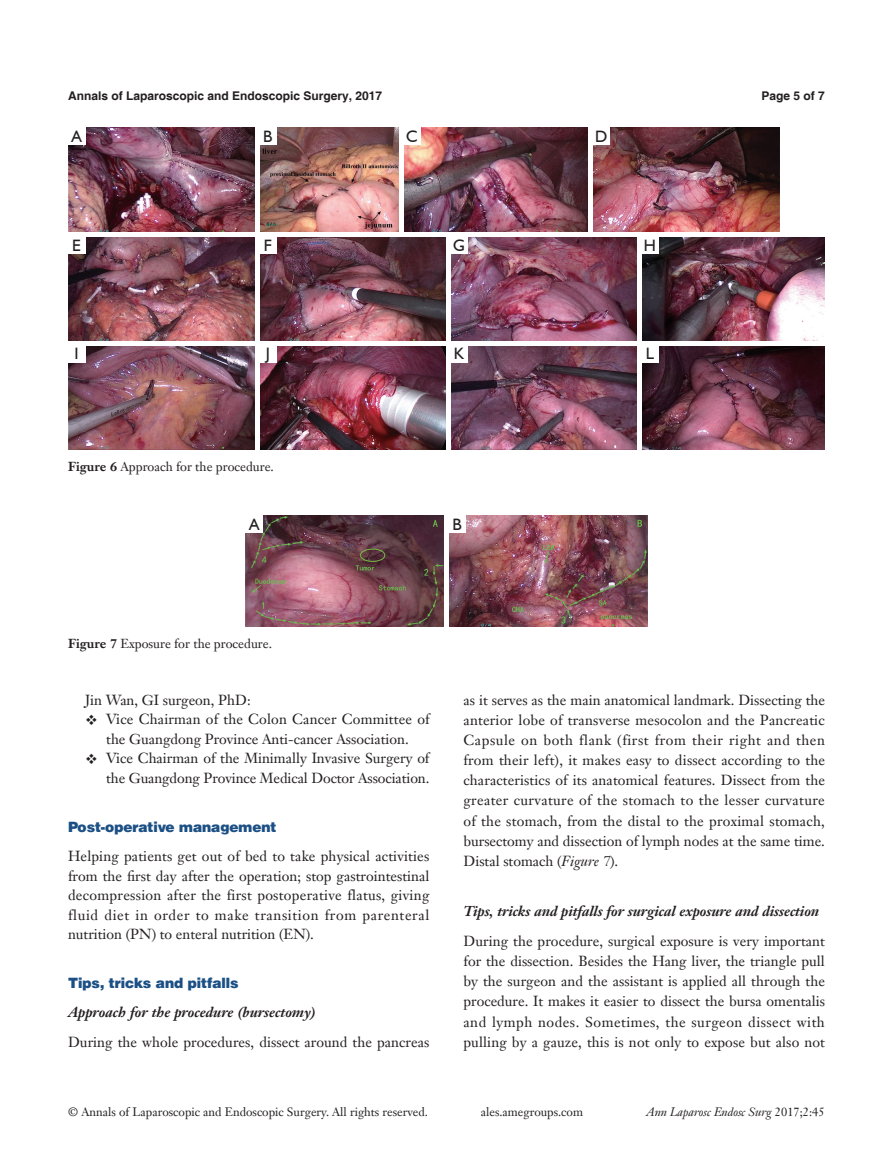
<style>
.page{position:relative;width:893px;height:1170px;background:#fff}
.page>*{position:absolute;margin:0;border:0;box-sizing:border-box;transform-origin:0 0}
.t1{font:16.5px "Humanist 521 BT";color:#231f20}
.不空4mm{font:14.25px/20.1px "Janson Text LT";color:#231f20;text-align:justify}
.二级标题斜体-6_5{font:italic 700 14.25px "Janson Text LT";letter-spacing:-.005em;color:#231f20}
.一级标题-6_5{font:900 14.25px "Helvetica";color:#1c5085}
.二级标题斜体{font:italic 700 14.25px "Janson Text LT";color:#231f20}
.t2{font:12.75px "Janson Text LT";color:#231f20}
.t3{font:12px "Janson Text LT";color:#231f20}
.t4{font:700 12px "Helvetica";color:#231f20}
.t5{font:italic 12px "Janson Text LT";color:#231f20}
.s1{font-weight:700}
.s2{font-style:italic}
.s3{font-style:normal}
</style>
<div class="page">
<img style="left:68px;top:128px;width:187px;height:104px">
<img style="left:260px;top:128px;width:139px;height:104px">
<img style="left:404px;top:128px;width:184px;height:104px">
<img style="left:593px;top:128px;width:186px;height:104px">
<img style="left:68px;top:237px;width:187px;height:104px">
<img style="left:260px;top:237px;width:186px;height:104px">
<img style="left:451px;top:237px;width:186px;height:104px">
<img style="left:642px;top:237px;width:183px;height:104px">
<img style="left:68px;top:346px;width:187px;height:103px">
<img style="left:260px;top:346px;width:186px;height:103px">
<img style="left:451px;top:346px;width:186px;height:103px">
<img style="left:642px;top:346px;width:183px;height:103px">
<div style="left:68px;top:128px;width:17px;height:17px;background:#fff"></div>
<div style="left:404px;top:128px;width:17px;height:17px;background:#fff"></div>
<div style="left:259px;top:128px;width:17px;height:17px;background:#fff"></div>
<div style="left:593px;top:128px;width:17px;height:17px;background:#fff"></div>
<div style="left:68px;top:236px;width:17px;height:17px;background:#fff"></div>
<div style="left:68px;top:345px;width:17px;height:17px;background:#fff"></div>
<div style="left:450px;top:236px;width:17px;height:17px;background:#fff"></div>
<div style="left:450px;top:345px;width:17px;height:17px;background:#fff"></div>
<div style="left:259px;top:236px;width:17px;height:17px;background:#fff"></div>
<div style="left:259px;top:345px;width:17px;height:17px;background:#fff"></div>
<div style="left:641px;top:236px;width:17px;height:17px;background:#fff"></div>
<div style="left:641px;top:345px;width:17px;height:17px;background:#fff"></div>
<img style="left:449px;top:515px;width:198px;height:111px">
<img style="left:246px;top:515px;width:198px;height:111px">
<div style="left:246px;top:515px;width:17px;height:17px;background:#fff"></div>
<div style="left:449px;top:515px;width:17px;height:17px;background:#fff"></div>
<p class="t4" style="left:68px;top:88px;width:316px">Annals of Laparoscopic and Endoscopic Surgery, 2017</p>
<p class="t4" style="left:762px;top:88px;width:65px">Page 5 of 7</p>
<p class="t1" style="left:71px;top:126px;width:12px">A</p>
<p class="t1" style="left:263px;top:126px;width:11px">B</p>
<p class="t1" style="left:406px;top:126px;width:13px">C</p>
<p class="t1" style="left:595px;top:126px;width:14px">D</p>
<p class="t1" style="left:72px;top:235px;width:10px">E</p>
<p class="t1" style="left:264px;top:235px;width:10px">F</p>
<p class="t1" style="left:453px;top:235px;width:13px">G</p>
<p class="t1" style="left:644px;top:235px;width:14px">H</p>
<p class="t1" style="left:74px;top:343px;width:6px">I</p>
<p class="t1" style="left:266px;top:343px;width:6px">J</p>
<p class="t1" style="left:454px;top:343px;width:12px">K</p>
<p class="t1" style="left:646px;top:343px;width:10px">L</p>
<p class="t2" style="left:68px;top:458px;width:207px"><span class="s1">Figure 6</span> Approach for the procedure.</p>
<p class="t1" style="left:249px;top:513px;width:12px">A</p>
<p class="t1" style="left:452px;top:513px;width:11px">B</p>
<p class="t2" style="left:68px;top:635px;width:205px"><span class="s1">Figure 7</span> Exposure for the procedure.</p>
<p class="不空4mm" style="left:85px;top:689px;width:167px">Jin Wan, GI surgeon, PhD:</p>
<p class="不空4mm" style="left:85px;top:709px;width:346px;line-height:19.5px;text-align:center">❖ Vice Chairman of the Colon Cancer Committee of the Guangdong Province Anti-cancer Association.</p>
<p class="不空4mm" style="left:85px;top:748px;width:346px;line-height:19.5px;text-align:right">❖ Vice Chairman of the Minimally Invasive Surgery of the Guangdong Province Medical Doctor Association.</p>
<p class="一级标题-6_5" style="left:68px;top:817px;width:210px">Post-operative management</p>
<p class="不空4mm" style="left:68px;top:846px;width:363px;line-height:19.5px">Helping patients get out of bed to take physical activities from the first day after the operation; stop gastrointestinal decompression after the first postoperative flatus, giving fluid diet in order to make transition from parenteral nutrition (PN) to enteral nutrition (EN).</p>
<p class="一级标题-6_5" style="left:68px;top:973px;width:172px">Tips, tricks and pitfalls</p>
<p class="二级标题斜体" style="left:68px;top:1003px;width:249px">Approach for the procedure (bursectomy)</p>
<p class="不空4mm" style="left:68px;top:1031px;width:363px">During the whole procedures, dissect around the pancreas</p>
<p class="不空4mm" style="left:463px;top:689px;width:363px">as it serves as the main anatomical landmark. Dissecting the anterior lobe of transverse mesocolon and the Pancreatic Capsule on both flank (first from their right and then from their left), it makes easy to dissect according to the characteristics of its anatomical features. Dissect from the greater curvature of the stomach to the lesser curvature of the stomach, from the distal to the proximal stomach, bursectomy and dissection of lymph nodes at the same time.<br>Distal stomach (<span class="s2">Figure 7</span>).</p>
<p class="二级标题斜体-6_5" style="left:463px;top:901px;width:357px">Tips, tricks and pitfalls for surgical exposure and dissection</p>
<p class="不空4mm" style="left:463px;top:930px;width:363px">During the procedure, surgical exposure is very important for the dissection. Besides the Hang liver, the triangle pull by the surgeon and the assistant is applied all through the procedure. It makes it easier to dissect the bursa omentalis and lymph nodes. Sometimes, the surgeon dissect with pulling by a gauze, this is not only to expose but also not</p>
<p class="t3" style="left:68px;top:1104px;width:361px">© Annals of Laparoscopic and Endoscopic Surgery. All rights reserved.</p>
<p class="t3" style="left:481px;top:1104px;width:104px">ales.amegroups.com</p>
<p class="t5" style="left:646px;top:1104px;width:180px">Ann Laparosc Endosc Surg <span class="s3">2017;2:45</span></p>
</div>
